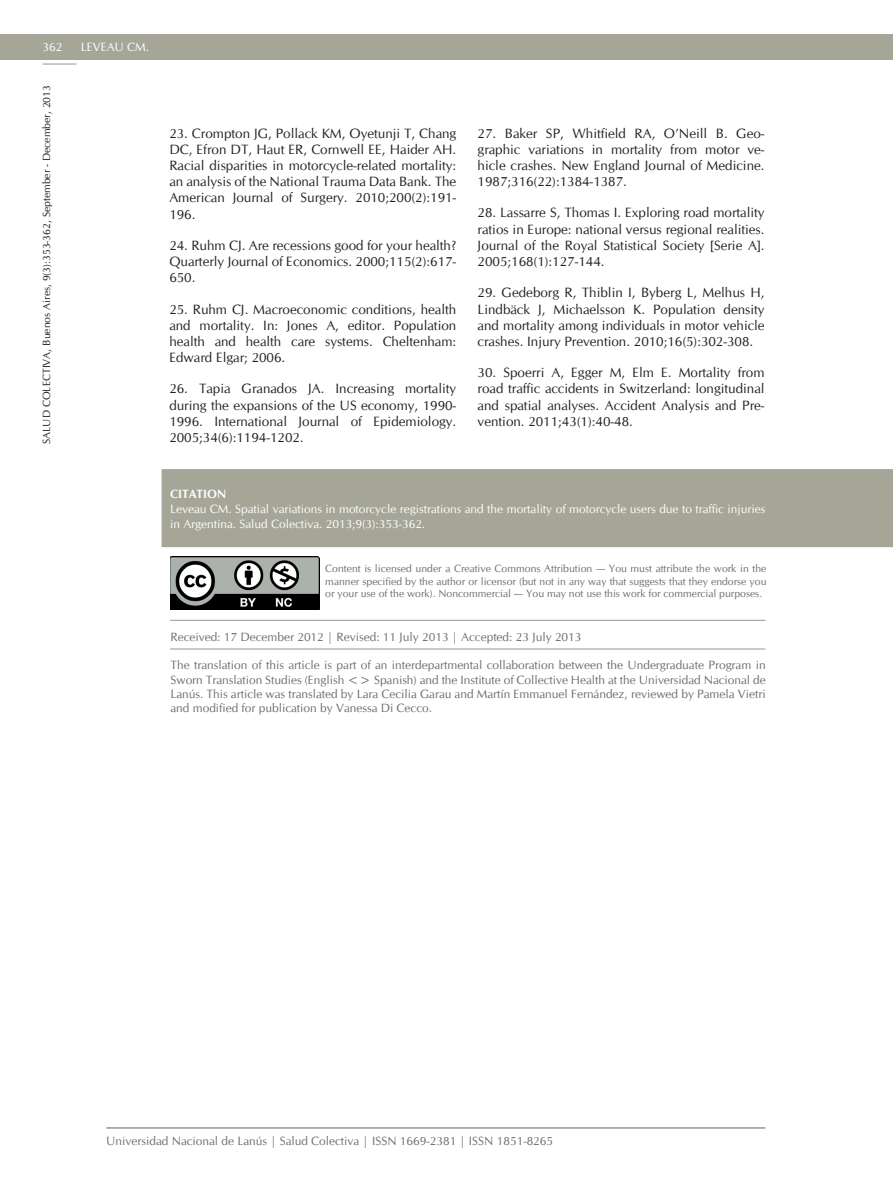
<style>
.page{position:relative;width:893px;height:1191px;background:#fff}
.page>*{position:absolute;margin:0;border:0;box-sizing:border-box;transform-origin:0 0}
.referencias{font:13.5px/16.2px "CG Omega";color:#231f20;text-align:justify}
.recibido-aprobado{font:12px/14.4px "CG Omega";color:#6c6d70;text-align:justify}
.forma-de-citar-cita{font:12px/15px "CG Omega";color:#fff}
.forma-de-citar-titul{font:700 12px "CG Omega";color:#fff}
.t1{font:10.5px/12.6px "CG Omega";color:#6c6d70;text-align:justify}
.t2{font:10.5px "CG Omega";color:#231f20}
</style>
<div class="page">
<div style="left:0;top:34px;width:893px;height:26px;background:#a6a698"></div>
<hr style="left:43px;top:64px;width:34px;height:1px;background:#939598">
<hr style="left:106px;top:1127px;width:659px;height:1px;background:#939598">
<div style="left:162px;top:470px;width:730px;height:76px;background:#a6a698"></div>
<div style="left:162px;top:469px;width:731px;height:78px;border:2px solid #a6a698"></div>
<img style="left:170px;top:557px;width:149px;height:52px">
<hr style="left:170px;top:620px;width:595px;height:1px;background:#939598">
<hr style="left:170px;top:648px;width:595px;height:1px;background:#939598">
<p class="forma-de-citar-cita" style="left:43px;top:40px;width:21px">362</p>
<p class="forma-de-citar-cita" style="left:81px;top:40px;width:70px">LEVEAU CM.</p>
<p class="t2" style="left:40px;top:444px;width:360px;rotate:-90deg">SALUD COLECTIVA, Buenos Aires, 9(3):353-362, September - December, 2013</p>
<p class="referencias" style="left:169px;top:125px;width:289px">23. Crompton JG, Pollack KM, Oyetunji T, Chang DC, Efron DT, Haut ER, Cornwell EE, Haider AH.<br>Racial disparities in motorcycle-related mortality: an analysis of the National Trauma Data Bank. The American Journal of Surgery. 2010;200(2):191- 196.</p>
<p class="referencias" style="left:169px;top:237px;width:288px">24. Ruhm CJ. Are recessions good for your health?<br>Quarterly Journal of Economics. 2000;115(2):617- 650.</p>
<p class="referencias" style="left:169px;top:301px;width:288px">25. Ruhm CJ. Macroeconomic conditions, health and mortality. In: Jones A, editor. Population health and health care systems. Cheltenham:<br>Edward Elgar; 2006.</p>
<p class="referencias" style="left:169px;top:381px;width:288px">26. Tapia Granados JA. Increasing mortality during the expansions of the US economy, 1990- 1996. International Journal of Epidemiology.<br>2005;34(6):1194-1202.</p>
<p class="referencias" style="left:478px;top:125px;width:289px">27. Baker SP, Whitfield RA, O’Neill B. Geo&shy;graphic variations in mortality from motor ve&shy;hicle crashes. New England Journal of Medicine.<br>1987;316(22):1384-1387.</p>
<p class="referencias" style="left:478px;top:205px;width:288px">28. Lassarre S, Thomas I. Exploring road mortality ratios in Europe: national versus regional realities.<br>Journal of the Royal Statistical Society [Serie A].<br>2005;168(1):127-144.</p>
<p class="referencias" style="left:478px;top:285px;width:288px">29. Gedeborg R, Thiblin I, Byberg L, Melhus H, Lindbäck J, Michaelsson K. Population density and mortality among individuals in motor vehicle crashes. Injury Prevention. 2010;16(5):302-308.</p>
<p class="referencias" style="left:478px;top:364px;width:289px">30. Spoerri A, Egger M, Elm E. Mortality from road traffic accidents in Switzerland: longitudinal and spatial analyses. Accident Analysis and Pre&shy;vention. 2011;43(1):40-48.</p>
<p class="forma-de-citar-titul" style="left:170px;top:486px;width:58px">CITATION</p>
<p class="forma-de-citar-cita" style="left:170px;top:502px;width:597px">Leveau CM. Spatial variations in motorcycle registrations and the mortality of motorcycle users due to traffic injuries in Argentina. Salud Colectiva. 2013;9(3):353-362.</p>
<p class="t1" style="left:325px;top:562px;width:443px">Content is licensed under a Creative Commons Attribution — You must attribute the work in the manner specified by the author or licensor (but not in any way that suggests that they endorse you or your use of the work). Noncommercial — You may not use this work for commercial purposes.</p>
<p class="recibido-aprobado" style="left:170px;top:629px;width:413px">Received: 17 December 2012 | Revised: 11 July 2013 | Accepted: 23 July 2013</p>
<p class="recibido-aprobado" style="left:170px;top:658px;width:597px">The translation of this article is part of an interdepartmental collaboration between the Undergraduate Program in Sworn Translation Studies (English &lt;&gt; Spanish) and the Institute of Collective Health at the Universidad Nacional de Lanús. This article was translated by Lara Cecilia Garau and Martín Emmanuel Fernández, reviewed by Pamela Vietri and modified for publication by Vanessa Di Cecco.</p>
<p class="recibido-aprobado" style="left:106px;top:1133px;width:448px">Universidad Nacional de Lanús | Salud Colectiva | ISSN 1669-2381 | ISSN 1851-8265</p>
</div>
